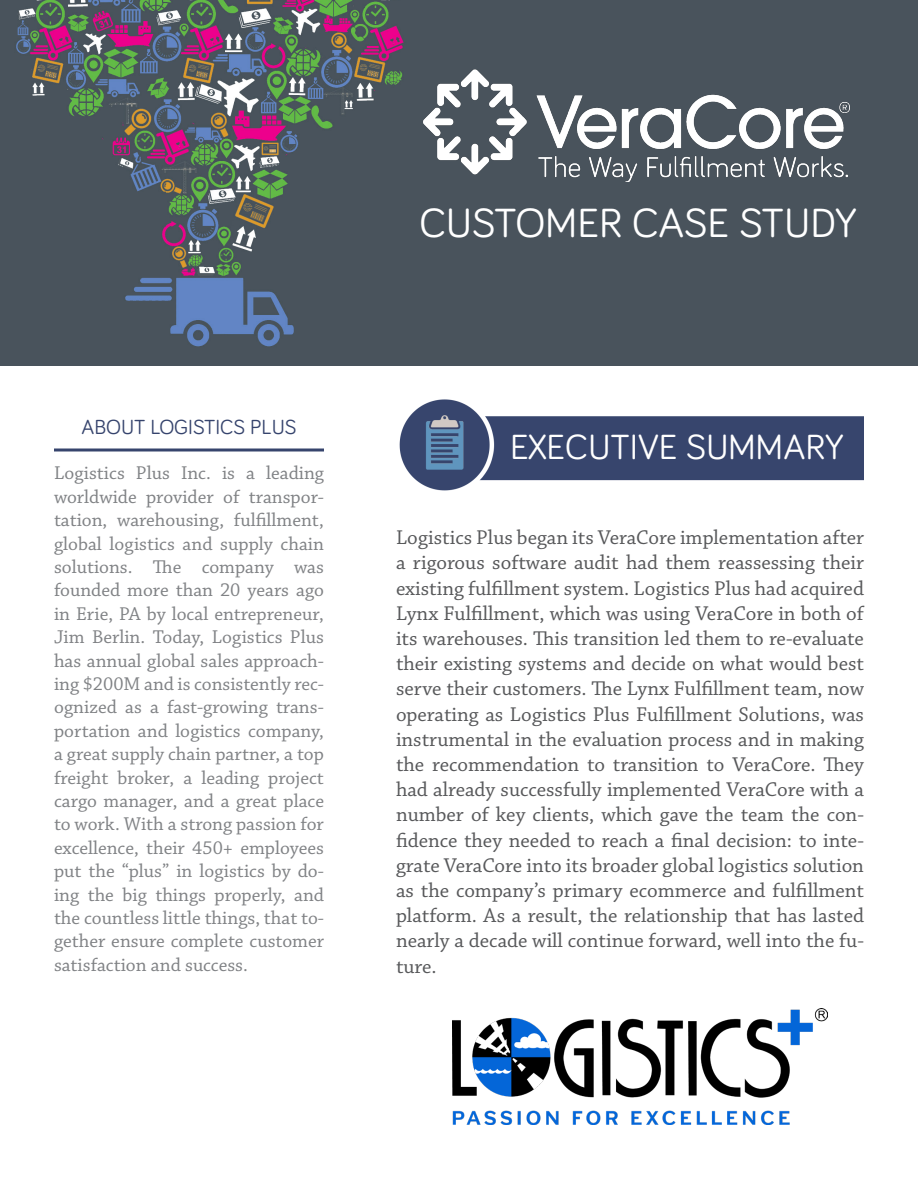
<style>
.page{position:relative;width:918px;height:1188px;background:#fff}
.page>*{position:absolute;margin:0;border:0;box-sizing:border-box;transform-origin:0 0}
.t1{font:42px "Bariol";color:#fff}
.t2{font:36px "Bariol";color:#fff}
.t3{font:21px/25.2px "Chaparral Pro";color:#57585a;text-align:justify}
.t4{font:21px "Bariol";color:#36446d}
.t5{font:19.5px/23.4px "Chaparral Pro";color:#808285;text-align:justify}
</style>
<div class="page">
<img style="left:0;top:0;width:918px;height:366px">
<svg style="left:54px;top:448px;width:270px;height:4px"></svg>
<img style="left:399px;top:399px;width:465px;height:92px">
<img style="left:452px;top:1009px;width:376px;height:116px">
<img style="left:422px;top:68px;width:429px;height:113px">
<p class="t1" style="left:419px;top:194px;width:439px">CUSTOMER CASE STUDY</p>
<p class="t4" style="left:81px;top:412px;width:217px">ABOUT LOGISTICS PLUS</p>
<p class="t5" style="left:54px;top:462px;width:272px">Logistics Plus Inc. is a leading worldwide provider of transpor&shy;tation, warehousing, fulfillment, global logistics and supply chain solutions. The company was founded more than 20 years ago in Erie, PA by local entrepreneur, Jim Berlin. Today, Logistics Plus has annual global sales approach&shy;ing $200M and is consistently rec&shy;ognized as a fast-growing trans&shy;portation and logistics company, a great supply chain partner, a top freight broker, a leading project cargo manager, and a great place to work. With a strong passion for excellence, their 450+ employees put the “plus” in logistics by do&shy;ing the big things properly, and the countless little things, that to&shy;gether ensure complete customer satisfaction and success.</p>
<p class="t2" style="left:510px;top:422px;width:335px">EXECUTIVE SUMMARY</p>
<p class="t3" style="left:396px;top:526px;width:470px">Logistics Plus began its VeraCore implementation after a rigorous software audit had them reassessing their existing fulfillment system. Logistics Plus had acquired Lynx Fulfillment, which was using VeraCore in both of its warehouses. This transition led them to re-evaluate their existing systems and decide on what would best serve their customers. The Lynx Fulfillment team, now operating as Logistics Plus Fulfillment Solutions, was instrumental in the evaluation process and in making the recommendation to transition to VeraCore. They had already successfully implemented VeraCore with a number of key clients, which gave the team the con&shy;fidence they needed to reach a final decision: to inte&shy;grate VeraCore into its broader global logistics solution as the company’s primary ecommerce and fulfillment platform. As a result, the relationship that has lasted nearly a decade will continue forward, well into the fu&shy;ture.</p>
</div>
